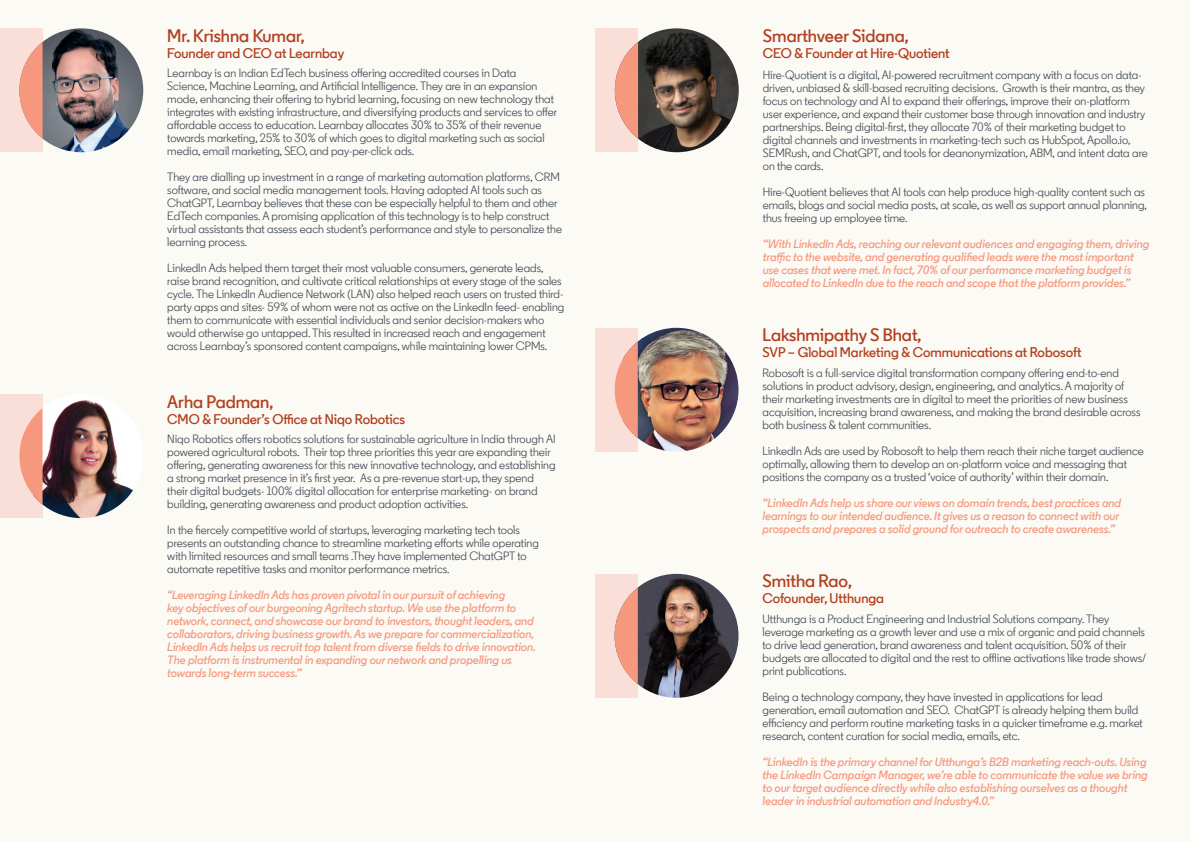
<style>
.page{position:relative;width:1191px;height:842px;background:#fcfaf5}
.page>*{position:absolute;margin:0;border:0;box-sizing:border-box;transform-origin:0 0}
.t1{font:600 18px "Community";color:#b24020}
.t2{font:600 14px "Community";color:#b24020}
.t3{font:12px/13px "Community";color:#38434f}
.t4{font:italic 600 12px/13px "Community";color:#f5987e}
</style>
<div class="page">
<div style="left:0;top:28px;width:43px;height:124px;background:#fadfd8"></div>
<div style="left:595px;top:28px;width:43px;height:124px;background:#fadfd8"></div>
<img style="left:615px;top:28px;width:123px;height:124px;border-radius:62px">
<svg style="left:615px;top:42px;width:23px;height:97px"></svg>
<div style="left:0;top:394px;width:43px;height:124px;background:#fadfd8"></div>
<div style="left:595px;top:328px;width:43px;height:124px;background:#fadfd8"></div>
<img style="left:19px;top:28px;width:124px;height:124px;border-radius:62px">
<svg style="left:19px;top:42px;width:24px;height:97px"></svg>
<div style="left:595px;top:574px;width:43px;height:124px;background:#fadfd8"></div>
<img style="left:42px;top:400px;width:91px;height:118px">
<svg style="left:19px;top:408px;width:24px;height:96px"></svg>
<img style="left:614px;top:574px;width:124px;height:124px;border-radius:62px">
<svg style="left:614px;top:587px;width:24px;height:97px"></svg>
<img style="left:638px;top:328px;width:100px;height:124px">
<svg style="left:614px;top:341px;width:24px;height:97px"></svg>
<h1 class="t1" style="left:167px;top:24px;width:139px">Mr. Krishna Kumar,</h1>
<p class="t2" style="left:167px;top:44px;width:178px">Founder and CEO at Learnbay</p>
<p class="t3" style="left:167px;top:67px;width:391px">Learnbay is an Indian EdTech business offering accredited courses in Data Science, Machine Learning, and Artificial Intelligence. They are in an expansion mode, enhancing their offering to hybrid learning, focusing on new technology that integrates with existing infrastructure, and diversifying products and services to offer affordable access to education. Learnbay allocates 30% to 35% of their revenue towards marketing, 25% to 30% of which goes to digital marketing such as social media, email marketing, SEO, and pay-per-click ads.</p>
<p class="t3" style="left:167px;top:171px;width:396px">They are dialling up investment in a range of marketing automation platforms, CRM software, and social media management tools. Having adopted AI tools such as ChatGPT, Learnbay believes that these can be especially helpful to them and other EdTech companies. A promising application of this technology is to help construct virtual assistants that assess each student’s performance and style to personalize the learning process.</p>
<p class="t3" style="left:167px;top:262px;width:398px">LinkedIn Ads helped them target their most valuable consumers, generate leads, raise brand recognition, and cultivate critical relationships at every stage of the sales cycle. The LinkedIn Audience Network (LAN) also helped reach users on trusted third&shy;party apps and sites- 59% of whom were not as active on the LinkedIn feed- enabling them to communicate with essential individuals and senior decision-makers who would otherwise go untapped. This resulted in increased reach and engagement across Learnbay’s sponsored content campaigns, while maintaining lower CPMs.</p>
<h1 class="t1" style="left:167px;top:390px;width:107px">Arha Padman,</h1>
<p class="t2" style="left:167px;top:410px;width:239px">CMO &amp; Founder’s Office at Niqo Robotics</p>
<p class="t3" style="left:167px;top:433px;width:390px">Niqo Robotics offers robotics solutions for sustainable agriculture in India through AI powered agricultural robots. Their top three priorities this year are expanding their offering, generating awareness for this new innovative technology, and establishing a strong market presence in it’s first year. As a pre-revenue start-up, they spend their digital budgets- 100% digital allocation for enterprise marketing- on brand building, generating awareness and product adoption activities.</p>
<p class="t3" style="left:167px;top:524px;width:373px">In the fiercely competitive world of startups, leveraging marketing tech tools presents an outstanding chance to streamline marketing efforts while operating with limited resources and small teams .They have implemented ChatGPT to automate repetitive tasks and monitor performance metrics.</p>
<p class="t4" style="left:167px;top:589px;width:370px">“Leveraging LinkedIn Ads has proven pivotal in our pursuit of achieving<br>key objectives of our burgeoning Agritech startup. We use the platform to network, connect, and showcase our brand to investors, thought leaders, and collaborators, driving business growth. As we prepare for commercialization, LinkedIn Ads helps us recruit top talent from diverse fields to drive innovation.<br>The platform is instrumental in expanding our network and propelling us towards long-term success.”</p>
<h1 class="t1" style="left:763px;top:24px;width:147px">Smarthveer Sidana,</h1>
<p class="t2" style="left:763px;top:44px;width:188px">CEO &amp; Founder at Hire-Quotient</p>
<p class="t3" style="left:763px;top:68px;width:386px">Hire-Quotient is a digital, AI-powered recruitment company with a focus on data&shy;driven, unbiased &amp; skill-based recruiting decisions. Growth is their mantra, as they focus on technology and AI to expand their offerings, improve their on-platform user experience, and expand their customer base through innovation and industry partnerships. Being digital-first, they allocate 70% of their marketing budget to digital channels and investments in marketing-tech such as HubSpot, Apollo.io, SEMRush, and ChatGPT, and tools for deanonymization, ABM, and intent data are on the cards.</p>
<p class="t3" style="left:763px;top:185px;width:386px">Hire-Quotient believes that AI tools can help produce high-quality content such as emails, blogs and social media posts, at scale, as well as support annual planning, thus freeing up employee time.</p>
<p class="t4" style="left:763px;top:237px;width:388px">“With LinkedIn Ads, reaching our relevant audiences and engaging them, driving traffic to the website, and generating qualified leads were the most important use cases that were met. In fact, 70% of our performance marketing budget is allocated to LinkedIn due to the reach and scope that the platform provides.”</p>
<h1 class="t1" style="left:762px;top:324px;width:160px">Lakshmipathy S Bhat,</h1>
<p class="t2" style="left:762px;top:344px;width:320px">SVP – Global Marketing &amp; Communications at Robosoft</p>
<p class="t3" style="left:762px;top:366px;width:379px">Robosoft is a full-service digital transformation company offering end-to-end solutions in product advisory, design, engineering, and analytics. A majority of their marketing investments are in digital to meet the priorities of new business acquisition, increasing brand awareness, and making the brand desirable across both business &amp; talent communities.</p>
<p class="t3" style="left:762px;top:444px;width:383px">LinkedIn Ads are used by Robosoft to help them reach their niche target audience optimally, allowing them to develop an on-platform voice and messaging that positions the company as a trusted ‘voice of authority’ within their domain.</p>
<p class="t4" style="left:762px;top:496px;width:360px">“LinkedIn Ads help us share our views on domain trends, best practices and learnings to our intended audience. It gives us a reason to connect with our prospects and prepares a solid ground for outreach to create awareness.”</p>
<h1 class="t1" style="left:762px;top:570px;width:91px">Smitha Rao,</h1>
<p class="t2" style="left:762px;top:590px;width:123px">Cofounder, Utthunga</p>
<p class="t3" style="left:762px;top:612px;width:385px">Utthunga is a Product Engineering and Industrial Solutions company. They leverage marketing as a growth lever and use a mix of organic and paid channels to drive lead generation, brand awareness and talent acquisition. 50% of their budgets are allocated to digital and the rest to offline activations like trade shows/ print publications.</p>
<p class="t3" style="left:762px;top:690px;width:382px">Being a technology company, they have invested in applications for lead generation, email automation and SEO. ChatGPT is already helping them build efficiency and perform routine marketing tasks in a quicker timeframe e.g. market research, content curation for social media, emails, etc.</p>
<p class="t4" style="left:762px;top:755px;width:386px">“LinkedIn is the primary channel for Utthunga’s B2B marketing reach-outs. Using the LinkedIn Campaign Manager, we’re able to communicate the value we bring to our target audience directly while also establishing ourselves as a thought leader in industrial automation and Industry4.0.”</p>
</div>
